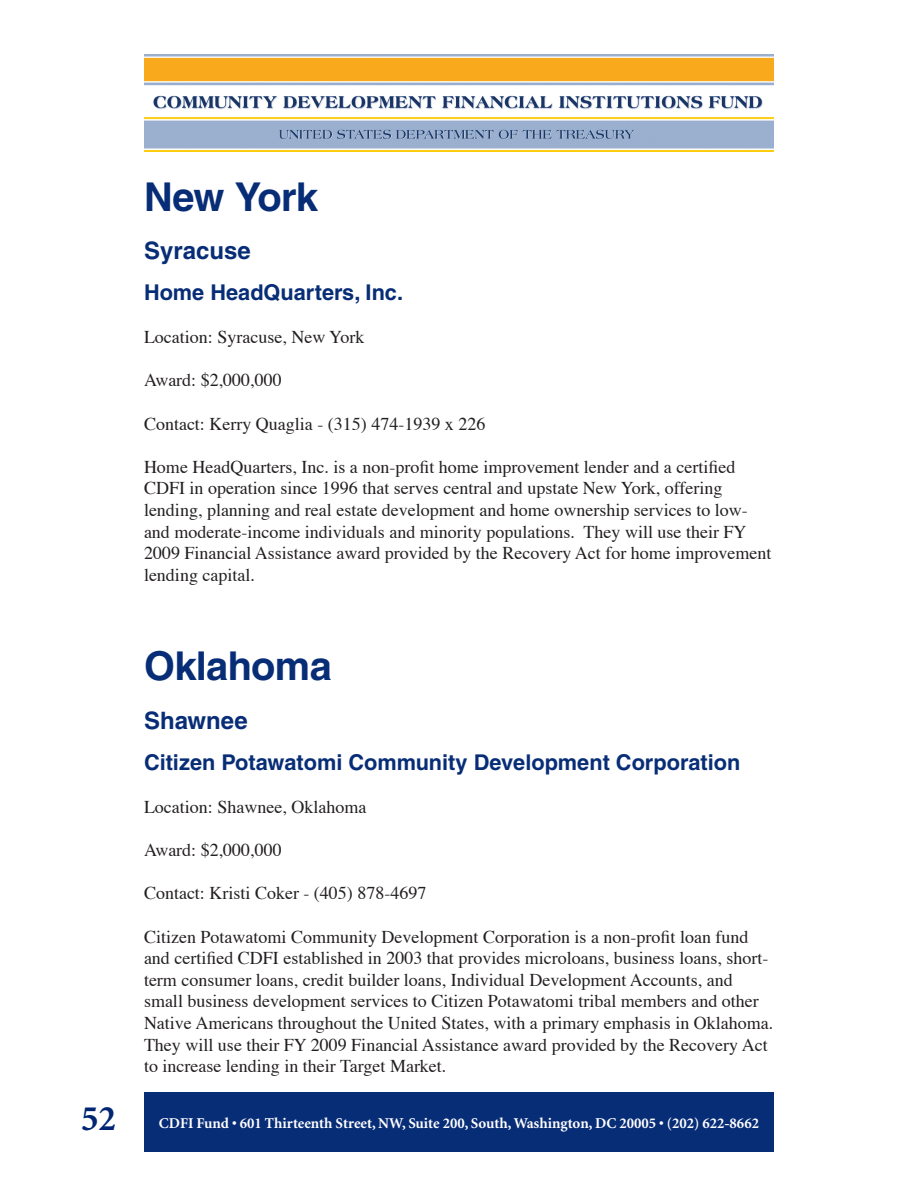
<style>
.page{position:relative;width:918px;height:1188px;background:#fff}
.page>*{position:absolute;margin:0;border:0;box-sizing:border-box;transform-origin:0 0}
.STATE2{font:700 39.75px "Helvetica";letter-spacing:-.015em;color:#082d77}
.t1{font:700 36px "Minion";color:#002673}
.t2{font:700 24px "Helvetica";color:#082d77}
.COMPANY{font:700 21.75px "Helvetica";color:#082d77}
.t3{font:18px/21.6px "Times";color:#231f20}
.t4{font:700 15px "Minion";color:#fff}
</style>
<div class="page">
<img style="left:144px;top:54px;width:630px;height:97px">
<div style="left:144px;top:1092px;width:630px;height:60px;background:#082d77"></div>
<p class="STATE2" style="left:144px;top:172px;width:175px">New York</p>
<p class="t2" style="left:144px;top:236px;width:108px">Syracuse</p>
<p class="COMPANY" style="left:144px;top:279px;width:261px">Home HeadQuarters, Inc.</p>
<p class="t3" style="left:144px;top:325px;width:222px">Location: Syracuse, New York</p>
<p class="t3" style="left:144px;top:368px;width:139px">Award: $2,000,000</p>
<p class="t3" style="left:144px;top:411px;width:343px">Contact: Kerry Quaglia - (315) 474-1939 x 226</p>
<p class="t3" style="left:144px;top:455px;width:629px">Home HeadQuarters, Inc. is a non-profit home improvement lender and a certified CDFI in operation since 1996 that serves central and upstate New York, offering lending, planning and real estate development and home ownership services to low&shy;and moderate-income individuals and minority populations. They will use their FY 2009 Financial Assistance award provided by the Recovery Act for home improvement lending capital.</p>
<p class="STATE2" style="left:144px;top:642px;width:189px">Oklahoma</p>
<p class="t2" style="left:144px;top:706px;width:105px">Shawnee</p>
<p class="COMPANY" style="left:144px;top:749px;width:598px">Citizen Potawatomi Community Development Corporation</p>
<p class="t3" style="left:144px;top:795px;width:224px">Location: Shawnee, Oklahoma</p>
<p class="t3" style="left:144px;top:838px;width:139px">Award: $2,000,000</p>
<p class="t3" style="left:144px;top:881px;width:284px">Contact: Kristi Coker - (405) 878-4697</p>
<p class="t3" style="left:144px;top:924px;width:631px">Citizen Potawatomi Community Development Corporation is a non-profit loan fund and certified CDFI established in 2003 that provides microloans, business loans, short&shy;term consumer loans, credit builder loans, Individual Development Accounts, and small business development services to Citizen Potawatomi tribal members and other Native Americans throughout the United States, with a primary emphasis in Oklahoma.<br>They will use their FY 2009 Financial Assistance award provided by the Recovery Act to increase lending in their Target Market.</p>
<h2 class="t1" style="left:81px;top:1101px;width:37px">52</h2>
<p class="t4" style="left:159px;top:1115px;width:602px">CDFI Fund • 601 Thirteenth Street, NW, Suite 200, South, Washington, DC 20005 • (202) 622-8662</p>
</div>
